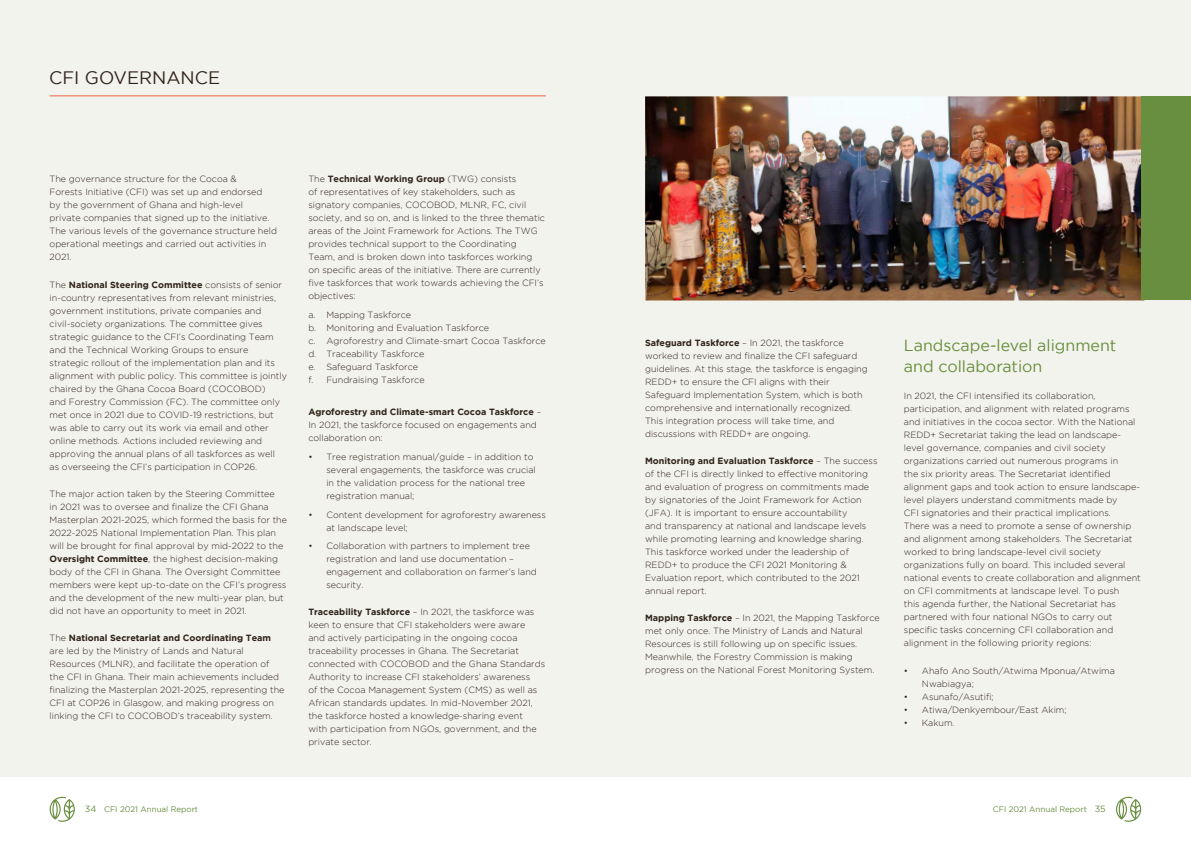
<style>
.page{position:relative;width:1191px;height:842px;background:#fff}
.page>*{position:absolute;margin:0;border:0;box-sizing:border-box;transform-origin:0 0}
.Header_1{font:18px "Gotham";color:#30231b}
.Body_Headers{font:16px/21px "Gotham";color:#688e3e}
.Body{font:300 9px/13px "Gotham";color:#30231b}
.t1{font:8px "Gotham";color:#688e3e}
.s1{font-weight:700}
.s2{font-size:9px}
</style>
<div class="page">
<div style="left:0;top:0;width:595px;height:777px;background:#f2f3ec"></div>
<div style="left:595px;top:0;width:596px;height:777px;background:#f2f3ec"></div>
<svg style="left:1116px;top:797px;width:25px;height:25px"></svg>
<svg style="left:50px;top:797px;width:25px;height:25px"></svg>
<hr style="left:50px;top:95px;width:496px;height:1px;background:#ee6349">
<img style="left:645px;top:96px;width:496px;height:204px">
<div style="left:1141px;top:96px;width:50px;height:204px;background:#688f3f"></div>
<p class="Header_1" style="left:49px;top:68px;width:172px">CFI GOVERNANCE</p>
<p class="Body" style="left:50px;top:173px;width:229px">The governance structure for the Cocoa &amp;<br>Forests Initiative (CFI) was set up and endorsed<br>by the government of Ghana and high-level<br>private companies that signed up to the initiative.<br>The various levels of the governance structure held operational meetings and carried out activities in 2021.</p>
<p class="Body" style="left:50px;top:278px;width:239px">The <span class="s1">National Steering Committee</span> consists of senior in-country representatives from relevant ministries, government institutions, private companies and civil-society organizations. The committee gives strategic guidance to the CFI’s Coordinating Team and the Technical Working Groups to ensure strategic rollout of the implementation plan and its alignment with public policy. This committee is jointly chaired by the Ghana Cocoa Board (COCOBOD)<br>and Forestry Commission (FC). The committee only met once in 2021 due to COVID-19 restrictions, but was able to carry out its work via email and other online methods. Actions included reviewing and approving the annual plans of all taskforces as well<br>as overseeing the CFI’s participation in COP26.</p>
<p class="Body" style="left:50px;top:487px;width:239px">The major action taken by the Steering Committee<br>in 2021 was to oversee and finalize the CFI Ghana Masterplan 2021-2025, which formed the basis for the 2022-2025 National Implementation Plan. This plan will be brought for final approval by mid-2022 to the <span class="s1">Oversight Committee</span>, the highest decision-making body of the CFI in Ghana. The Oversight Committee members were kept up-to-date on the CFI’s progress and the development of the new multi-year plan, but did not have an opportunity to meet in 2021.</p>
<p class="Body" style="left:50px;top:631px;width:236px">The <span class="s1">National Secretariat and Coordinating Team </span>are led by the Ministry of Lands and Natural Resources (MLNR), and facilitate the operation of the CFI in Ghana. Their main achievements included finalizing the Masterplan 2021-2025, representing the CFI at COP26 in Glasgow, and making progress on linking the CFI to COCOBOD’s traceability system.</p>
<p class="Body" style="left:308px;top:173px;width:238px">The <span class="s1">Technical Working Group</span> (TWG) consists<br>of representatives of key stakeholders, such as signatory companies, COCOBOD, MLNR, FC, civil society, and so on, and is linked to the three thematic areas of the Joint Framework for Actions. The TWG provides technical support to the Coordinating Team, and is broken down into taskforces working on specific areas of the initiative. There are currently five taskforces that work towards achieving the CFI’s objectives:</p>
<p class="Body" style="left:308px;top:308px;width:104px">a. Mapping Taskforce</p>
<p class="Body" style="left:308px;top:321px;width:182px">b. Monitoring and Evaluation Taskforce</p>
<p class="Body" style="left:308px;top:334px;width:239px">c. Agroforestry and Climate-smart Cocoa Taskforce</p>
<p class="Body" style="left:308px;top:347px;width:117px">d. Traceability Taskforce</p>
<p class="Body" style="left:308px;top:360px;width:111px">e. Safeguard Taskforce</p>
<p class="Body" style="left:308px;top:373px;width:118px">f. Fundraising Taskforce</p>
<p class="Body" style="left:308px;top:405px;width:234px"><span class="s1">Agroforestry and Climate-smart Cocoa Taskforce</span> –<br>In 2021, the taskforce focused on engagements and collaboration on:</p>
<p class="Body" style="left:326px;top:450px;width:211px;text-indent:-18px">• Tree registration manual/guide – in addition to several engagements, the taskforce was crucial in the validation process for the national tree registration manual;</p>
<p class="Body" style="left:326px;top:508px;width:221px;text-indent:-18px">• Content development for agroforestry awareness at landscape level;</p>
<p class="Body" style="left:326px;top:539px;width:212px;text-indent:-18px">• Collaboration with partners to implement tree registration and land use documentation – engagement and collaboration on farmer’s land security.</p>
<p class="Body" style="left:308px;top:606px;width:238px"><span class="s1">Traceability Taskforce</span> – In 2021, the taskforce was keen to ensure that CFI stakeholders were aware<br>and actively participating in the ongoing cocoa traceability processes in Ghana. The Secretariat connected with COCOBOD and the Ghana Standards Authority to increase CFI stakeholders’ awareness<br>of the Cocoa Management System (CMS) as well as African standards updates. In mid-November 2021, the taskforce hosted a knowledge-sharing event<br>with participation from NGOs, government, and the private sector.</p>
<p class="Body" style="left:645px;top:336px;width:224px"><span class="s1">Safeguard Taskforce</span> – In 2021, the taskforce worked to review and finalize the CFI safeguard guidelines. At this stage, the taskforce is engaging REDD+ to ensure the CFI aligns with their Safeguard Implementation System, which is both comprehensive and internationally recognized.<br>This integration process will take time, and discussions with REDD+ are ongoing.</p>
<p class="Body" style="left:645px;top:454px;width:234px"><span class="s1">Monitoring and Evaluation Taskforce</span> – The success of the CFI is directly linked to effective monitoring and evaluation of progress on commitments made by signatories of the Joint Framework for Action (JFA). It is important to ensure accountability<br>and transparency at national and landscape levels while promoting learning and knowledge sharing.<br>This taskforce worked under the leadership of REDD+ to produce the CFI 2021 Monitoring &amp; Evaluation report, which contributed to the 2021 annual report.</p>
<p class="Body" style="left:645px;top:612px;width:236px"><span class="s1">Mapping Taskforce</span> – In 2021, the Mapping Taskforce met only once. The Ministry of Lands and Natural Resources is still following up on specific issues.<br>Meanwhile, the Forestry Commission is making progress on the National Forest Monitoring System.</p>
<p class="Body_Headers" style="left:904px;top:335px;width:214px">Landscape-level alignment and collaboration</p>
<p class="Body" style="left:904px;top:390px;width:238px">In 2021, the CFI intensified its collaboration, participation, and alignment with related programs and initiatives in the cocoa sector. With the National REDD+ Secretariat taking the lead on landscape&shy;level governance, companies and civil society organizations carried out numerous programs in<br>the six priority areas. The Secretariat identified alignment gaps and took action to ensure landscape&shy;level players understand commitments made by<br>CFI signatories and their practical implications.<br>There was a need to promote a sense of ownership and alignment among stakeholders. The Secretariat worked to bring landscape-level civil society organizations fully on board. This included several national events to create collaboration and alignment on CFI commitments at landscape level. To push<br>this agenda further, the National Secretariat has partnered with four national NGOs to carry out specific tasks concerning CFI collaboration and alignment in the following priority regions:</p>
<p class="Body" style="left:922px;top:664px;width:195px;text-indent:-18px">• Ahafo Ano South/Atwima Mponua/Atwima<br>Nwabiagya;</p>
<p class="Body" style="left:904px;top:690px;width:91px">• Asunafo/Asutifi;</p>
<p class="Body" style="left:904px;top:703px;width:164px">• Atiwa/Denkyembour/East Akim;</p>
<p class="Body" style="left:904px;top:716px;width:52px">• Kakum.</p>
<p class="t1" style="left:85px;top:805px;width:115px"><span class="s2">34</span> CFI 2021 Annual Report</p>
<p class="t1" style="left:993px;top:805px;width:114px">CFI 2021 Annual Report <span class="s2">35</span></p>
</div>
